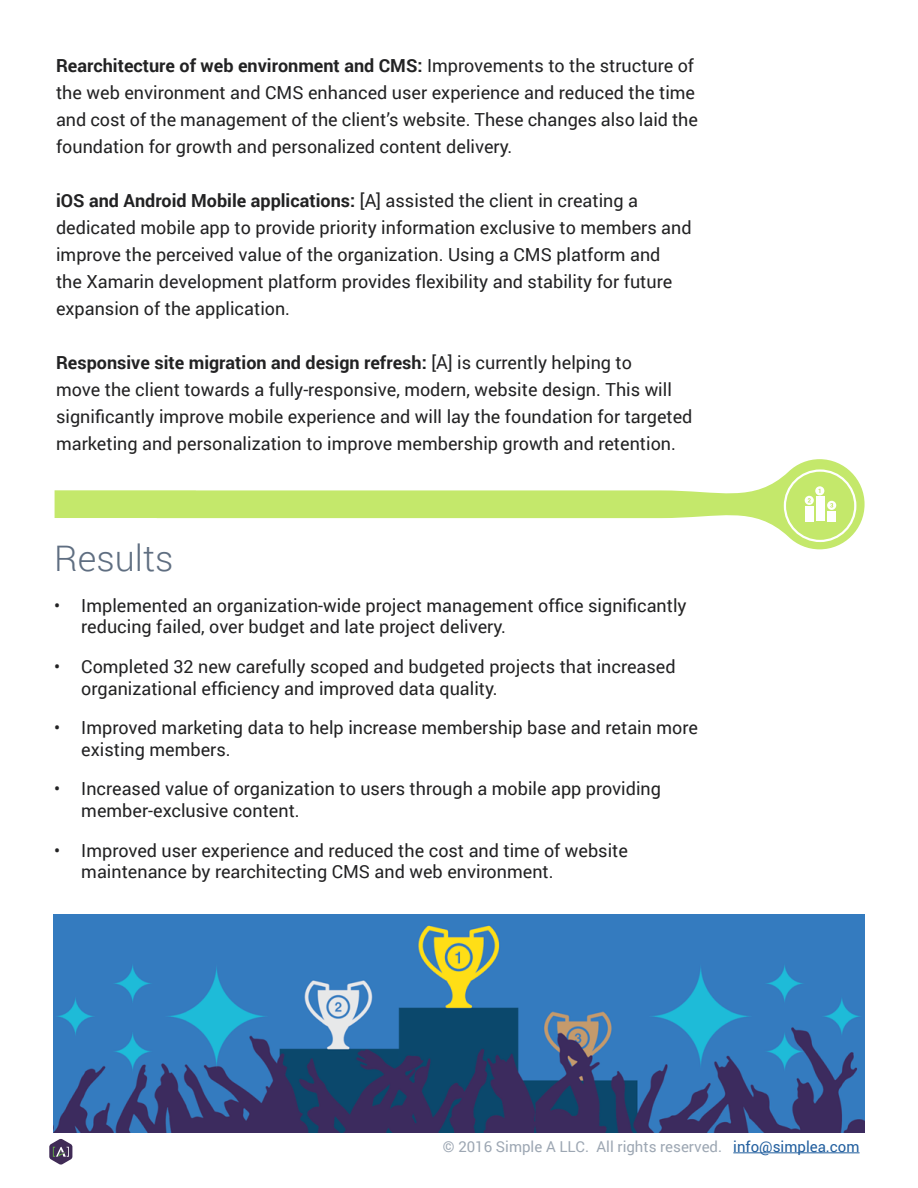
<style>
.page{position:relative;width:918px;height:1188px;background:#fff}
.page>*{position:absolute;margin:0;border:0;box-sizing:border-box;transform-origin:0 0}
.t1{font:300 36px "Roboto";color:#5f6e81}
.t2{font:18px/27px "Roboto";color:#222223}
.t3{font:15px "Roboto";color:#9da7b3}
.s1{font-weight:700}
.s2{color:#215e9e}
</style>
<div class="page">
<svg style="left:55px;top:459px;width:810px;height:90px"></svg>
<svg style="left:784px;top:469px;width:72px;height:73px"></svg>
<img style="left:54px;top:915px;width:810px;height:217px">
<svg style="left:49px;top:1139px;width:23px;height:26px"></svg>
<hr style="left:733px;top:1152px;width:127px;height:1px;background:#215e9e">
<p class="t2" style="left:56px;top:51px;width:643px"><span class="s1">Rearchitecture of web environment and CMS:</span> Improvements to the structure of the web environment and CMS enhanced user experience and reduced the time and cost of the management of the client’s website. These changes also laid the foundation for growth and personalized content delivery.</p>
<p class="t2" style="left:56px;top:186px;width:637px"><span class="s1">iOS and Android Mobile applications:</span> [A] assisted the client in creating a dedicated mobile app to provide priority information exclusive to members and improve the perceived value of the organization. Using a CMS platform and<br>the Xamarin development platform provides flexibility and stability for future expansion of the application.</p>
<p class="t2" style="left:56px;top:348px;width:638px"><span class="s1">Responsive site migration and design refresh:</span> [A] is currently helping to<br>move the client towards a fully-responsive, modern, website design. This will significantly improve mobile experience and will lay the foundation for targeted marketing and personalization to improve membership growth and retention.</p>
<h1 class="t1" style="left:54px;top:533px;width:121px">Results</h1>
<p class="t2" style="left:81px;top:594px;width:607px;line-height:21.6px;text-indent:-27px">• Implemented an organization-wide project management office significantly reducing failed, over budget and late project delivery.</p>
<p class="t2" style="left:81px;top:655px;width:596px;line-height:21.6px;text-indent:-27px">• Completed 32 new carefully scoped and budgeted projects that increased organizational efficiency and improved data quality.</p>
<p class="t2" style="left:81px;top:716px;width:618px;line-height:21.6px;text-indent:-27px">• Improved marketing data to help increase membership base and retain more existing members.</p>
<p class="t2" style="left:81px;top:778px;width:581px;line-height:21.6px;text-indent:-27px">• Increased value of organization to users through a mobile app providing member-exclusive content.</p>
<p class="t2" style="left:81px;top:839px;width:548px;line-height:21.6px;text-indent:-27px">• Improved user experience and reduced the cost and time of website maintenance by rearchitecting CMS and web environment.</p>
<p class="t3" style="left:443px;top:1136px;width:418px">© 2016 Simple A LLC. All rights reserved. <span class="s2">info@simplea.com</span></p>
</div>
